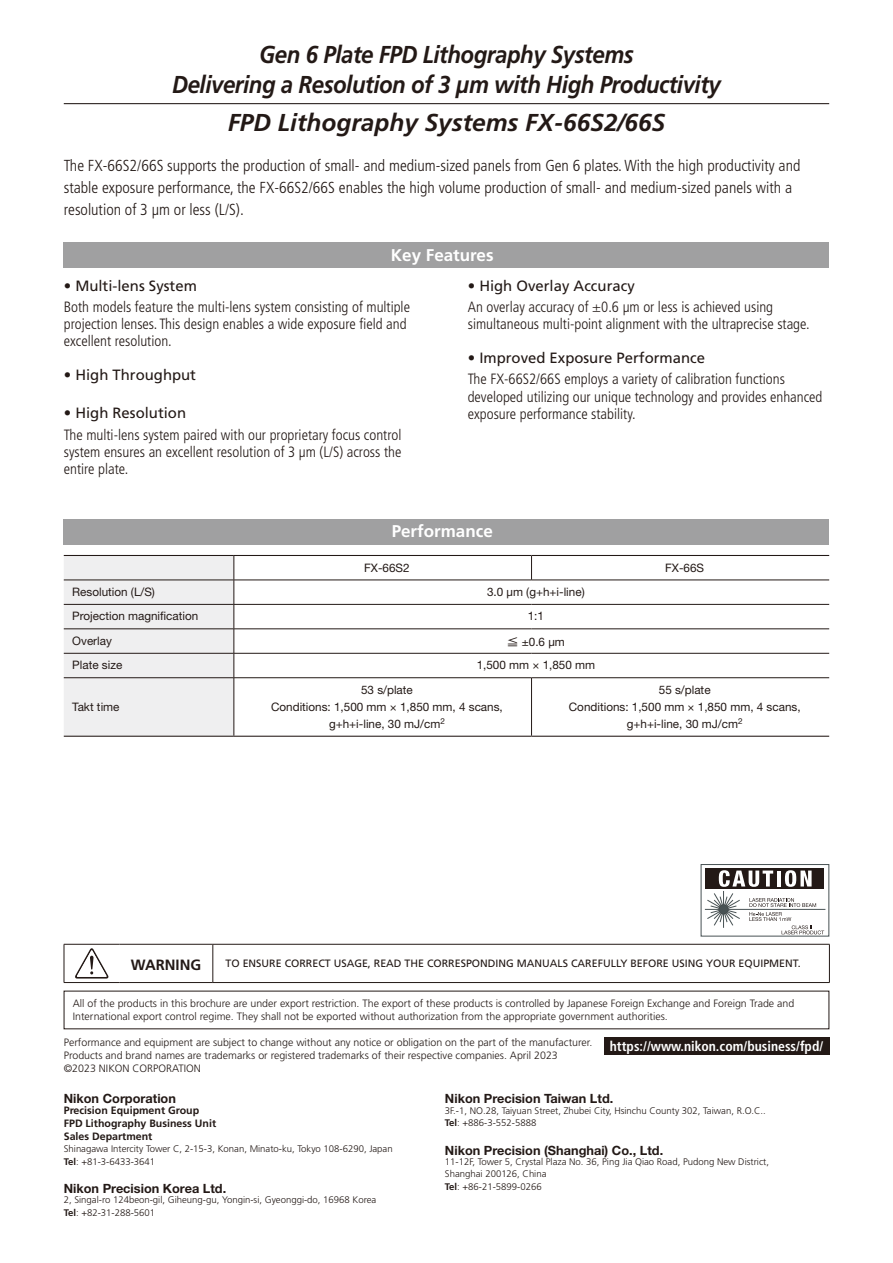
<style>
.page{position:relative;width:893px;height:1263px;background:#fff}
.page>*{position:absolute;margin:0;border:0;box-sizing:border-box;transform-origin:0 0}
.t1{font:italic 700 24.45px/29.7px "Frutiger LT Std";letter-spacing:-.02em;color:#231916;text-align:center;scale:.91 1}
.t2{font:italic 700 24.45px "Frutiger LT Std";color:#231916}
.t3{font:700 16.95px "Frutiger LT Std";color:#fff}
.t4{font:300 condensed 15.9px/22.4px "Frutiger LT Std";color:#231916}
.t5{font:300 condensed 14.85px/17px "Frutiger LT Std";color:#231916}
.t6{font:14.85px "Frutiger LT Std";color:#231916}
.t7{font:700 14.85px "Frutiger LT Std";color:#231916}
.t8{font:700 condensed 13.8px "Frutiger LT Std";color:#fff}
.t9{font:700 12.75px "Helvetica Neue LT Std";color:#231916}
.t10{font:11.7px/17px "Helvetica Neue LT Std";color:#231916;text-align:center}
.t11{font:300 10.65px/12.8px "Frutiger LT Std";color:#231916}
.t12{font:10.65px "Frutiger LT Std";color:#231916}
.t13{font:700 10.65px/12.8px "Frutiger LT Std";color:#231916}
.t14{font:300 9.6px/12.8px "Frutiger LT Std";color:#231916}
.s1{font-family:"Gothic BBB Pro";font-weight:500}
.s2{font-weight:700}
</style>
<div class="page">
<hr style="left:64px;top:103px;width:765px;height:1px;background:#231916">
<div style="left:64px;top:242px;width:765px;height:26px;background:#a0a0a1"></div>
<div style="left:64px;top:519px;width:765px;height:25px;background:#a0a0a1"></div>
<div style="left:604px;top:1037px;width:225px;height:18px;background:#231916"></div>
<hr style="left:234px;top:555px;width:297px;height:1px;background:#231916">
<hr style="left:531px;top:555px;width:298px;height:1px;background:#231916">
<hr style="left:64px;top:736px;width:170px;height:1px;background:#231916">
<hr style="left:234px;top:736px;width:297px;height:1px;background:#231916">
<hr style="left:531px;top:736px;width:298px;height:1px;background:#231916">
<svg style="left:531px;top:556px;width:1px;height:24px"></svg>
<hr style="left:234px;top:580px;width:297px;height:1px;background:#231916">
<hr style="left:531px;top:580px;width:298px;height:1px;background:#231916">
<hr style="left:234px;top:604px;width:297px;height:1px;background:#231916">
<hr style="left:531px;top:604px;width:298px;height:1px;background:#231916">
<hr style="left:234px;top:629px;width:297px;height:1px;background:#231916">
<hr style="left:531px;top:629px;width:298px;height:1px;background:#231916">
<hr style="left:234px;top:653px;width:297px;height:1px;background:#231916">
<svg style="left:64px;top:555px;width:171px;height:181px"></svg>
<hr style="left:531px;top:653px;width:298px;height:1px;background:#231916">
<hr style="left:64px;top:677px;width:170px;height:1px;background:#231916">
<hr style="left:234px;top:677px;width:297px;height:1px;background:#231916">
<hr style="left:234px;top:678px;width:1px;height:58px;background:#231916">
<hr style="left:531px;top:677px;width:298px;height:1px;background:#231916">
<hr style="left:531px;top:678px;width:1px;height:58px;background:#231916">
<hr style="left:213px;top:944px;width:617px;height:1px;background:#231916">
<hr style="left:829px;top:944px;width:1px;height:38px;background:#231916">
<hr style="left:213px;top:982px;width:617px;height:1px;background:#231916">
<hr style="left:64px;top:944px;width:55px;height:1px;background:#231916">
<hr style="left:64px;top:944px;width:1px;height:38px;background:#231916">
<hr style="left:119px;top:944px;width:94px;height:1px;background:#231916">
<hr style="left:213px;top:944px;width:1px;height:38px;background:#231916">
<hr style="left:64px;top:982px;width:55px;height:1px;background:#231916">
<hr style="left:119px;top:982px;width:94px;height:1px;background:#231916">
<svg style="left:75px;top:948px;width:33px;height:30px"></svg>
<div style="left:701px;top:864px;width:128px;height:72px;border:1px solid #485254"></div>
<div style="left:706px;top:868px;width:118px;height:20px;background:#231916"></div>
<svg style="left:704px;top:870px;width:122px;height:64px"></svg>
<h1 class="t1" style="left:172px;top:40px;width:605px">Gen 6 Plate FPD Lithography Systems<br>Delivering a Resolution of 3 μm with High Productivity</h1>
<h1 class="t2" style="left:228px;top:108px;width:439px">FPD Lithography Systems FX-66S2/66S</h1>
<p class="t4" style="left:64px;top:154px;width:738px">The FX-66S2/66S supports the production of small- and medium-sized panels from Gen 6 plates. With the high productivity and stable exposure performance, the FX-66S2/66S enables the high volume production of small- and medium-sized panels with a resolution of 3 μm or less (L/S).</p>
<p class="t3" style="left:391px;top:245px;width:104px">Key Features</p>
<p class="t6" style="left:64px;top:277px;width:135px">• Multi-lens System</p>
<p class="t5" style="left:64px;top:299px;width:348px">Both models feature the multi-lens system consisting of multiple projection lenses. This design enables a wide exposure field and excellent resolution.</p>
<p class="t6" style="left:64px;top:366px;width:134px">• High Throughput</p>
<p class="t6" style="left:64px;top:405px;width:124px">• High Resolution</p>
<p class="t5" style="left:64px;top:426px;width:339px;text-align:justify">The multi-lens system paired with our proprietary focus control system ensures an excellent resolution of 3 μm (L/S) across the entire plate.</p>
<p class="t6" style="left:468px;top:277px;width:169px">• High Overlay Accuracy</p>
<p class="t5" style="left:468px;top:299px;width:343px">An overlay accuracy of ±0.6 μm or less is achieved using simultaneous multi-point alignment with the ultraprecise stage.</p>
<p class="t6" style="left:468px;top:349px;width:239px">• Improved Exposure Performance</p>
<p class="t5" style="left:468px;top:371px;width:356px">The FX-66S2/66S employs a variety of calibration functions developed utilizing our unique technology and provides enhanced exposure performance stability.</p>
<p class="t3" style="left:392px;top:521px;width:103px">Performance</p>
<p class="t10" style="left:364px;top:559px;width:47px">FX-66S2</p>
<p class="t10" style="left:665px;top:559px;width:40px">FX-66S</p>
<p class="t10" style="left:72px;top:583px;width:84px">Resolution (L/S)</p>
<p class="t10" style="left:487px;top:583px;width:99px">3.0 μm (g+h+i-line)</p>
<p class="t10" style="left:72px;top:608px;width:128px">Projection magnification</p>
<p class="t10" style="left:528px;top:608px;width:18px">1:1</p>
<p class="t10" style="left:72px;top:632px;width:41px">Overlay</p>
<p class="t10" style="left:507px;top:633px;width:59px"><span class="s1">≦</span> ±0.6 μm</p>
<p class="t10" style="left:72px;top:657px;width:51px">Plate size</p>
<p class="t10" style="left:477px;top:657px;width:120px">1,500 mm × 1,850 mm</p>
<p class="t10" style="left:72px;top:698px;width:49px">Takt time</p>
<p class="t10" style="left:271px;top:681px;width:233px">53 s/plate<br>Conditions: 1,500 mm × 1,850 mm, 4 scans, g+h+i-line, 30 mJ/cm<sup>2</sup></p>
<p class="t10" style="left:569px;top:681px;width:233px">55 s/plate<br>Conditions: 1,500 mm × 1,850 mm, 4 scans, g+h+i-line, 30 mJ/cm<sup>2</sup></p>
<p class="t7" style="left:131px;top:956px;width:72px">WARNING</p>
<p class="t12" style="left:226px;top:957px;width:577px">TO ENSURE CORRECT USAGE, READ THE CORRESPONDING MANUALS CAREFULLY BEFORE USING YOUR EQUIPMENT.</p>
<p class="t11" style="left:73px;top:996px;width:723px;line-height:13.8px">All of the products in this brochure are under export restriction. The export of these products is controlled by Japanese Foreign Exchange and Foreign Trade and<br>International export control regime. They shall not be exported without authorization from the appropriate government authorities.</p>
<p class="t11" style="left:64px;top:1036px;width:530px">Performance and equipment are subject to change without any notice or obligation on the part of the manufacturer.<br>Products and brand names are trademarks or registered trademarks of their respective companies. April 2023 ©2023 NIKON CORPORATION</p>
<p class="t8" style="left:610px;top:1038px;width:215px">https://www.nikon.com/business/fpd/</p>
<p class="t9" style="left:64px;top:1091px;width:114px">Nikon Corporation</p>
<p class="t13" style="left:64px;top:1104px;width:154px">Precision Equipment Group<br>FPD Lithography Business Unit<br>Sales Department</p>
<p class="t14" style="left:64px;top:1142px;width:330px">Shinagawa Intercity Tower C, 2-15-3, Konan, Minato-ku, Tokyo 108-6290, Japan<br><span class="s2">Tel</span>: +81-3-6433-3641</p>
<p class="t9" style="left:64px;top:1180px;width:164px">Nikon Precision Korea Ltd.</p>
<p class="t14" style="left:64px;top:1193px;width:314px">2, Singal-ro 124beon-gil, Giheung-gu, Yongin-si, Gyeonggi-do, 16968 Korea<br><span class="s2">Tel</span>: +82-31-288-5601</p>
<p class="t9" style="left:445px;top:1091px;width:170px">Nikon Precision Taiwan Ltd.</p>
<p class="t14" style="left:445px;top:1104px;width:322px">3F.-1, NO.28, Taiyuan Street, Zhubei City, Hsinchu County 302, Taiwan, R.O.C..<br><span class="s2">Tel</span>: +886-3-552-5888</p>
<p class="t9" style="left:445px;top:1142px;width:220px">Nikon Precision (Shanghai) Co., Ltd.</p>
<p class="t14" style="left:445px;top:1155px;width:326px">11-12F, Tower 5, Crystal Plaza No. 36, Ping Jia Qiao Road, Pudong New District,<br>Shanghai 200126, China<br><span class="s2">Tel</span>: +86-21-5899-0266</p>
</div>
